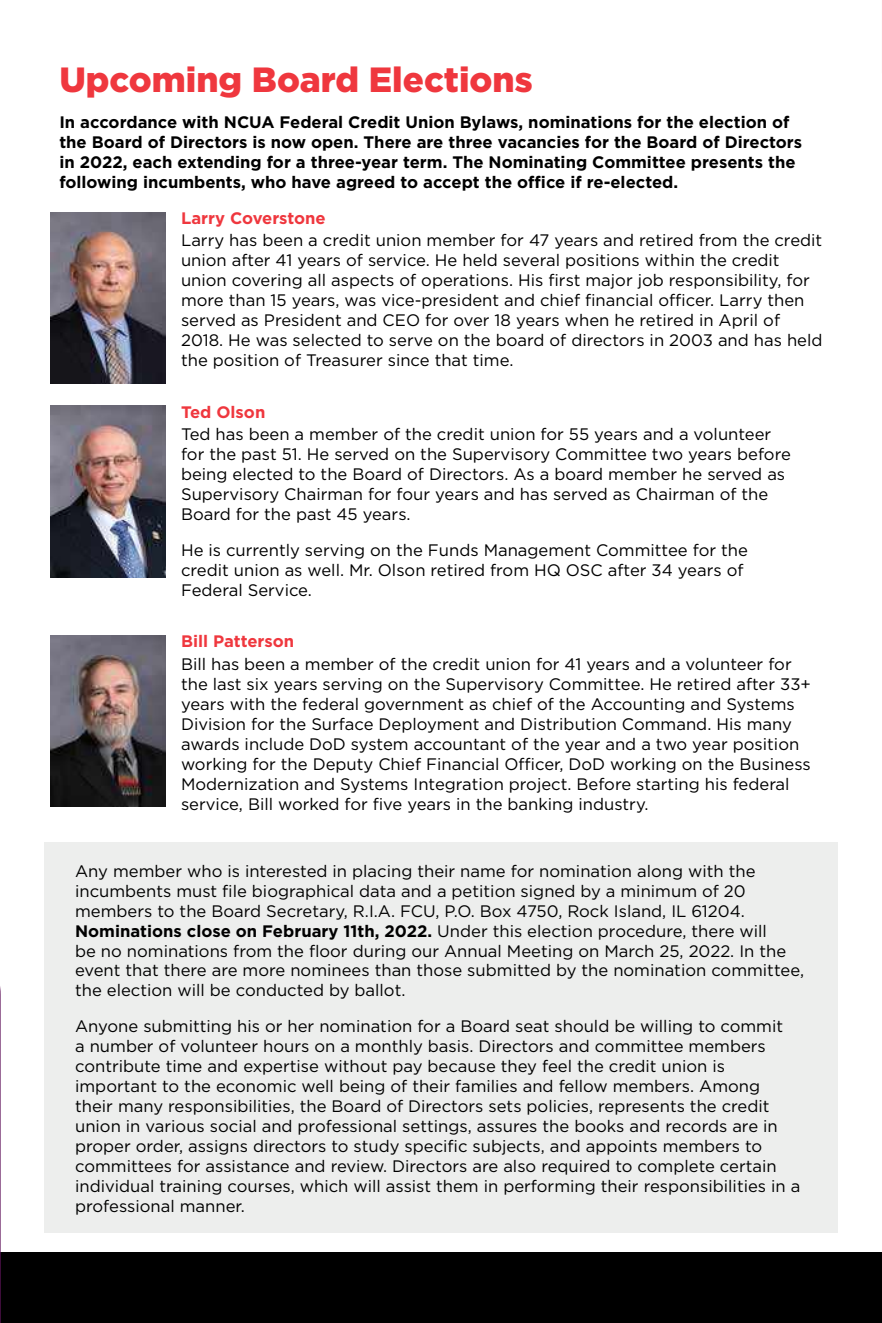
<style>
.page{position:relative;width:882px;height:1323px;background:#fff}
.page>*{position:absolute;margin:0;border:0;box-sizing:border-box;transform-origin:0 0}
.t1{font:900 35px "Gotham";color:#ef373e}
.t2{font:16.62px/19.9px "Gotham";color:#000}
.t3{font:700 16.62px/19.9px "Gotham";color:#000}
.t4{font:700 16.62px "Gotham";color:#ef373e}
.s1{font-weight:700}
</style>
<div class="page">
<hr style="left:0;top:0;width:1px;height:1267px;background:#dfe1df">
<div style="left:0;top:1252px;width:882px;height:71px;background:#000"></div>
<svg style="left:0;top:924px;width:1px;height:399px"></svg>
<div style="left:44px;top:842px;width:794px;height:391px;background:#edeeed"></div>
<img style="left:51px;top:212px;width:114px;height:172px">
<img style="left:51px;top:406px;width:114px;height:171px">
<img style="left:51px;top:635px;width:114px;height:172px">
<h1 class="t1" style="left:59px;top:56px;width:475px">Upcoming Board Elections</h1>
<p class="t3" style="left:59px;top:112px;width:744px">In accordance with NCUA Federal Credit Union Bylaws, nominations for the election of the Board of Directors is now open. There are three vacancies for the Board of Directors in 2022, each extending for a three-year term. The Nominating Committee presents the following incumbents, who have agreed to accept the office if re-elected.</p>
<p class="t4" style="left:181px;top:207px;width:146px">Larry Coverstone</p>
<p class="t2" style="left:181px;top:230px;width:643px">Larry has been a credit union member for 47 years and retired from the credit union after 41 years of service. He held several positions within the credit union covering all aspects of operations. His first major job responsibility, for more than 15 years, was vice-president and chief financial officer. Larry then served as President and CEO for over 18 years when he retired in April of 2018. He was selected to serve on the board of directors in 2003 and has held the position of Treasurer since that time.</p>
<p class="t4" style="left:181px;top:401px;width:86px">Ted Olson</p>
<p class="t2" style="left:181px;top:424px;width:611px">Ted has been a member of the credit union for 55 years and a volunteer for the past 51. He served on the Supervisory Committee two years before being elected to the Board of Directors. As a board member he served as Supervisory Chairman for four years and has served as Chairman of the Board for the past 45 years.</p>
<p class="t2" style="left:181px;top:540px;width:568px">He is currently serving on the Funds Management Committee for the credit union as well. Mr. Olson retired from HQ OSC after 34 years of<br>Federal Service.</p>
<p class="t4" style="left:181px;top:630px;width:115px">Bill Patterson</p>
<p class="t2" style="left:181px;top:654px;width:631px">Bill has been a member of the credit union for 41 years and a volunteer for the last six years serving on the Supervisory Committee. He retired after 33+ years with the federal government as chief of the Accounting and Systems Division for the Surface Deployment and Distribution Command. His many awards include DoD system accountant of the year and a two year position working for the Deputy Chief Financial Officer, DoD working on the Business Modernization and Systems Integration project. Before starting his federal service, Bill worked for five years in the banking industry.</p>
<p class="t2" style="left:75px;top:861px;width:730px">Any member who is interested in placing their name for nomination along with the incumbents must file biographical data and a petition signed by a minimum of 20 members to the Board Secretary, R.I.A. FCU, P.O. Box 4750, Rock Island, IL 61204.<br><span class="s1">Nominations close on February 11th, 2022.</span> Under this election procedure, there will<br>be no nominations from the floor during our Annual Meeting on March 25, 2022. In the event that there are more nominees than those submitted by the nomination committee, the election will be conducted by ballot.</p>
<p class="t2" style="left:75px;top:1016px;width:727px">Anyone submitting his or her nomination for a Board seat should be willing to commit<br>a number of volunteer hours on a monthly basis. Directors and committee members contribute time and expertise without pay because they feel the credit union is important to the economic well being of their families and fellow members. Among their many responsibilities, the Board of Directors sets policies, represents the credit union in various social and professional settings, assures the books and records are in proper order, assigns directors to study specific subjects, and appoints members to committees for assistance and review. Directors are also required to complete certain individual training courses, which will assist them in performing their responsibilities in a professional manner.</p>
</div>
